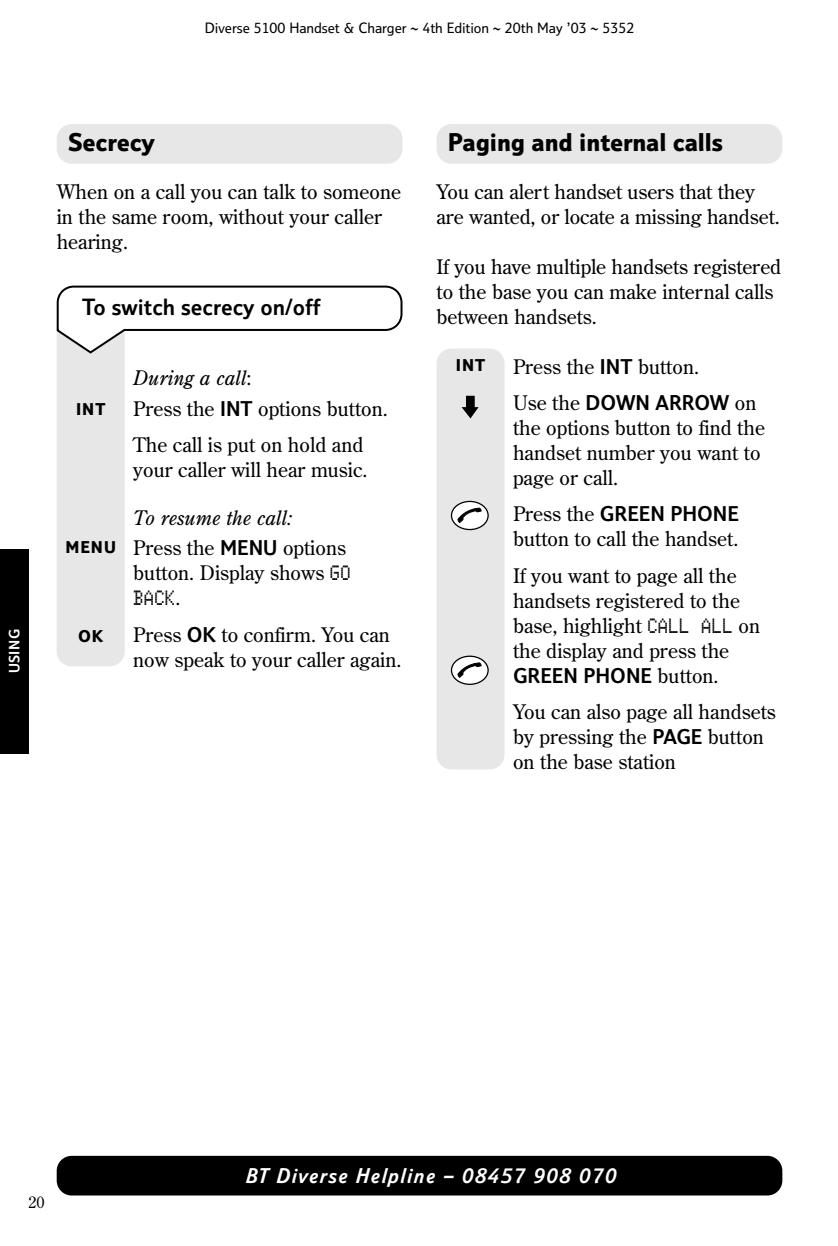
<style>
.page{position:relative;width:838px;height:1246px;background:#fff}
.page>*{position:absolute;margin:0;border:0;box-sizing:border-box;transform-origin:0 0}
.t1{font:700 24px "BT Extra";letter-spacing:-.005em;color:#000}
.t2{font:22px "BT Bold";color:#000}
.t3{font:21px "Screen Matrix";color:#000;scale:.8 1}
.t4{font:20px/25px "Century Old Style";color:#000}
.t5{font:20px "BT Bold";color:#000}
.t6{font:italic 20px/30.6px "Century Old Style";color:#000}
.t7{font:italic 20px "BT Bold";letter-spacing:.06em;color:#fff}
.t8{font:700 16px "BT Extra";letter-spacing:.06em;color:#000}
.t9{font:16px "Century Old Style";color:#000}
.t10{font:14px "BT Medium";color:#000}
.t11{font:14px "BT Bold";letter-spacing:.03em;color:#fff}
.s1{font-style:italic}
.s2{font-family:"BT Bold"}
.s3{font-style:normal}
.s4{font-family:"BT Bold";font-style:normal}
.s5{font-family:"Screen Matrix";font-size:21px}
.s6{font-family:"Century Old Style";font-size:20px}
.s7{font-family:"Century Old Style"}
</style>
<div class="page">
<div style="left:57px;top:1156px;width:725px;height:40px;background:#000;border-radius:15px"></div>
<div style="left:57px;top:313px;width:68px;height:353px;background:#e7e7e7;border-radius:15px"></div>
<svg style="left:57px;top:286px;width:346px;height:68px"></svg>
<div style="left:57px;top:124px;width:346px;height:40px;background:#e7e7e7;border-radius:15px"></div>
<div style="left:437px;top:124px;width:345px;height:40px;background:#e7e7e7;border-radius:15px"></div>
<div style="left:437px;top:349px;width:68px;height:421px;background:#e7e7e7;border-radius:15px"></div>
<svg style="left:462px;top:396px;width:17px;height:22px"></svg>
<svg style="left:452px;top:656px;width:36px;height:28px"></svg>
<div style="left:451px;top:656px;width:38px;height:29px;border:1px solid #000;border-radius:50%"></div>
<svg style="left:458px;top:662px;width:24px;height:16px"></svg>
<svg style="left:452px;top:501px;width:36px;height:29px"></svg>
<div style="left:451px;top:501px;width:38px;height:29px;border:1px solid #000;border-radius:50%"></div>
<svg style="left:458px;top:508px;width:24px;height:15px"></svg>
<div style="left:0;top:549px;width:28px;height:204px;background:#000"></div>
<p class="t10" style="left:205px;top:23px;width:431px">Diverse 5100 Handset &amp; Charger ~ 4th Edition ~ 20th May ’03 ~ 5352</p>
<p class="t11" style="left:9px;top:673px;width:46px;rotate:-90deg">USING</p>
<p class="t1" style="left:68px;top:133px;width:88px">Secrecy</p>
<p class="t4" style="left:57px;top:180px;width:346px">When on a call you can talk to someone in the same room, without your caller hearing.</p>
<p class="t2" style="left:82px;top:298px;width:240px">To switch secrecy on/off</p>
<p class="t8" style="left:76px;top:403px;width:31px">INT</p>
<p class="t8" style="left:65px;top:541px;width:52px">MENU</p>
<p class="t8" style="left:78px;top:630px;width:27px">OK</p>
<p class="t4" style="left:133px;top:364px;width:256px;line-height:30.6px"><span class="s1">During a call</span>:<br>Press the <span class="s2">INT</span> options button.</p>
<p class="t4" style="left:133px;top:434px;width:236px">The call is put on hold and your caller will hear music.</p>
<p class="t6" style="left:133px;top:504px;width:214px">To resume the call:<br><span class="s3">Press the</span> <span class="s4">MENU</span> <span class="s3">options</span></p>
<p class="t4" style="left:133px;top:562px;width:219px">button. Display shows <span class="s5">GO</span></p>
<p class="t3" style="left:133px;top:586px;width:61px">BACK<span class="s6">.</span></p>
<p class="t4" style="left:133px;top:623px;width:270px">Press <span class="s2">OK</span> to confirm. You can now speak to your caller again.</p>
<p class="t1" style="left:448px;top:133px;width:277px">Paging and internal calls</p>
<p class="t4" style="left:437px;top:180px;width:345px">You can alert handset users that they are wanted, or locate a missing handset.</p>
<p class="t4" style="left:437px;top:255px;width:346px">If you have multiple handsets registered to the base you can make internal calls between handsets.</p>
<p class="t4" style="left:513px;top:355px;width:188px">Press the <span class="s2">INT</span> button.</p>
<p class="t5" style="left:513px;top:395px;width:245px"><span class="s7">Use the</span> DOWN ARROW <span class="s7">on</span></p>
<p class="t4" style="left:513px;top:417px;width:254px">the options button to find the handset number you want to page or call.</p>
<p class="t5" style="left:513px;top:506px;width:227px"><span class="s7">Press the</span> GREEN PHONE</p>
<p class="t4" style="left:513px;top:522px;width:227px;line-height:36.4px">button to call the handset.<br>If you want to page all the</p>
<p class="t4" style="left:513px;top:589px;width:249px">handsets registered to the base, highlight <span class="s5">CALL ALL</span> on the display and press the</p>
<p class="t5" style="left:513px;top:668px;width:207px">GREEN PHONE <span class="s7">button.</span></p>
<p class="t4" style="left:513px;top:701px;width:264px">You can also page all handsets by pressing the <span class="s2">PAGE</span> button on the base station</p>
<p class="t8" style="left:456px;top:360px;width:31px">INT</p>
<p class="t9" style="left:28px;top:1195px;width:17px">20</p>
<p class="t7" style="left:245px;top:1168px;width:372px">BT Diverse Helpline – 08457 908 070</p>
</div>
